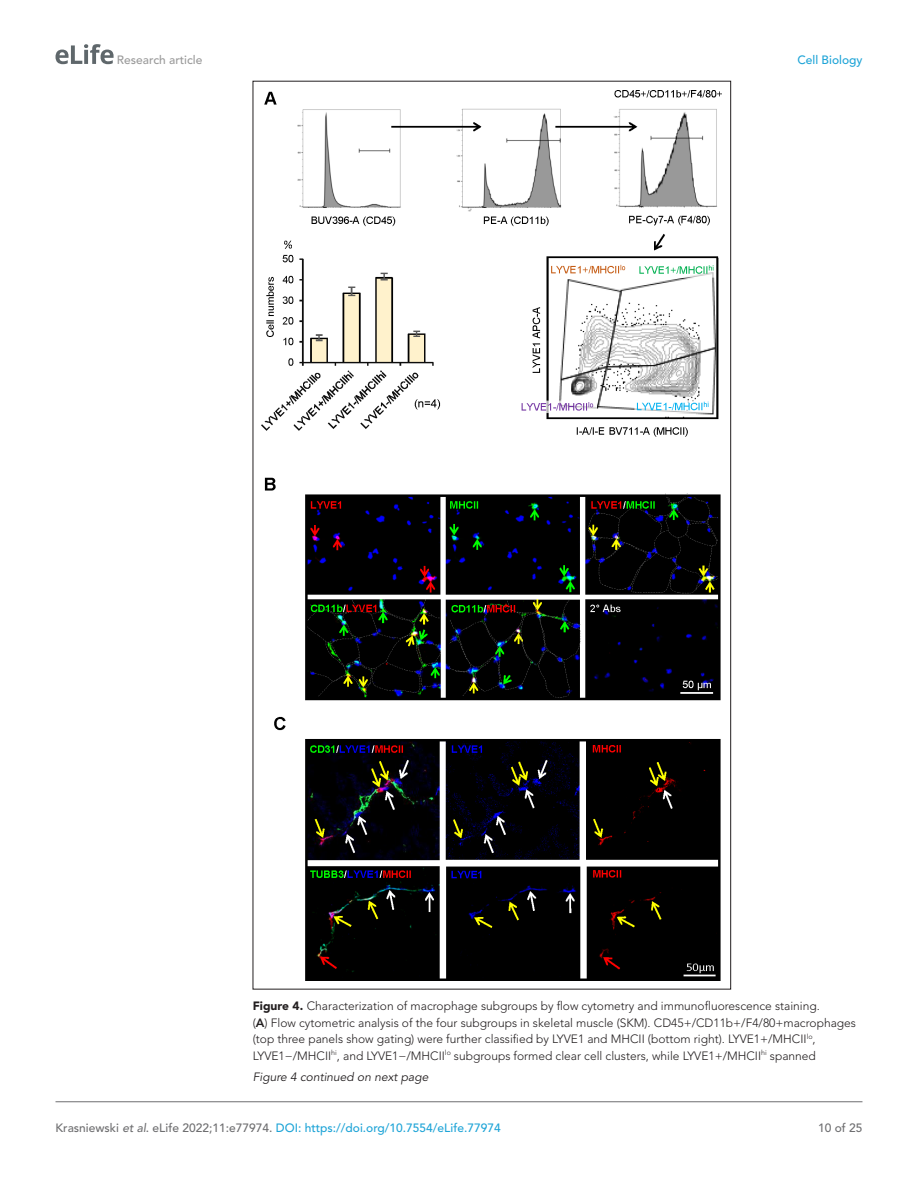
<style>
.page{position:relative;width:918px;height:1188px;background:#fff}
.page>*{position:absolute;margin:0;border:0;box-sizing:border-box;transform-origin:0 0}
.t1{font:300 12px/16.5px "Avenir LT Std";color:#231f20}
.t2{font:500 12px "Avenir LT Std";color:#1ea4d7}
.t3{font:italic 12px "Avenir LT Std";color:#231f20}
.t4{font:500 12px "Avenir LT Std";color:#9a9a9a}
.t5{font:500 12px "Avenir LT Std";color:#6e6e70}
.s1{font-weight:900}
.s2{font-weight:800}
.s3{color:#6e6e70}
.s4{font-style:italic;color:#6e6e70}
</style>
<div class="page">
<svg style="left:56px;top:44px;width:58px;height:20px"></svg>
<hr style="left:56px;top:1101px;width:806px;height:1px;background:#6e6e70">
<img style="left:262px;top:90px;width:460px;height:890px">
<p class="t4" style="left:117px;top:53px;width:87px">Research article</p>
<p class="t2" style="left:797px;top:53px;width:67px">Cell Biology</p>
<p class="t1" style="left:253px;top:998px;width:605px"><span class="s1">Figure 4.</span> Characterization of macrophage subgroups by flow cytometry and immunofluorescence staining.<br>(<span class="s2">A</span>) Flow cytometric analysis of the four subgroups in skeletal muscle (SKM). CD45+/CD11b+/F4/80+macrophages (top three panels show gating) were further classified by LYVE1 and MHCII (bottom right). LYVE1+/MHCII<sup>lo</sup>, LYVE1−/MHCII<sup>hi</sup>, and LYVE1−/MHCII<sup>lo</sup> subgroups formed clear cell clusters, while LYVE1+/MHCII<sup>hi</sup> spanned</p>
<p class="t3" style="left:253px;top:1070px;width:177px">Figure 4 continued on next page</p>
<p class="t2" style="left:56px;top:1121px;width:447px"><span class="s3">Krasniewski</span> <span class="s4">et al</span><span class="s3">. eLife 2022;11:e77974.</span> DOI: https://doi.org/10.7554/eLife.77974</p>
<p class="t5" style="left:818px;top:1121px;width:46px">10 of 25</p>
</div>
